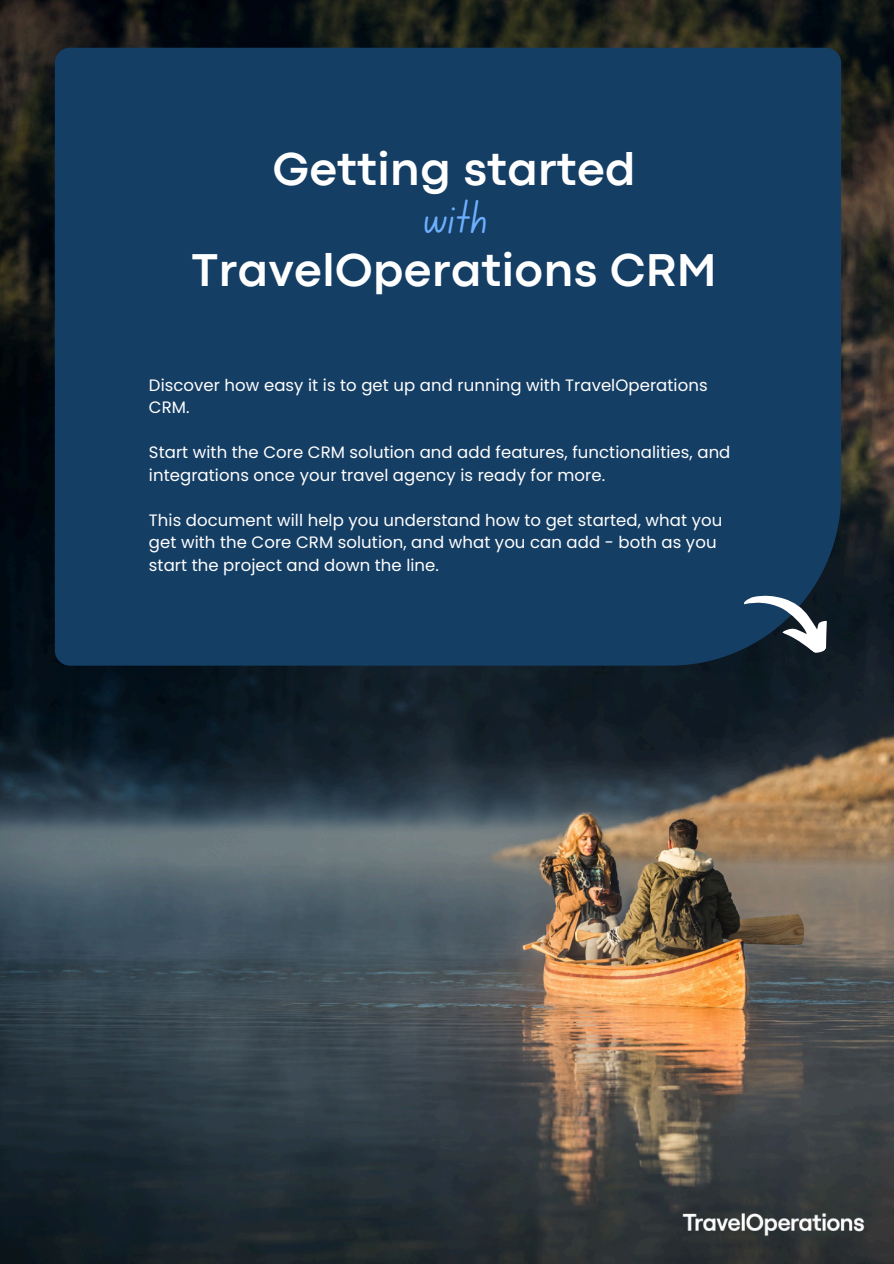
<style>
.page{position:relative;width:894px;height:1264px;background:#fff}
.page>*{position:absolute;margin:0;border:0;box-sizing:border-box;transform-origin:0 0}
.t1{font:700 48px "Codec Pro";letter-spacing:.01em;color:#fff}
.t2{font:48px "Canva School Font";color:#6eb0ff}
.t3{font:16.5px/22.5px "Poppins";letter-spacing:.005em;color:#fff}
</style>
<div class="page">
<img style="left:0;top:0;width:893px;height:1263px">
<img style="left:662px;top:1197px;width:218px;height:47px">
<div style="left:55px;top:48px;width:785px;height:617px;background:#153e65"></div>
<svg style="left:740px;top:578px;width:98px;height:79px"></svg>
<h1 class="t1" style="left:273px;top:152px;width:364px">Getting started</h1>
<p class="t2" style="left:422px;top:196px;width:66px">with</p>
<h1 class="t1" style="left:191px;top:253px;width:526px">TravelOperations CRM</h1>
<h2 class="t3" style="left:149px;top:374px;width:560px">Discover how easy it is to get up and running with TravelOperations<br>CRM.</h2>
<p class="t3" style="left:149px;top:441px;width:583px">Start with the Core CRM solution and add features, functionalities, and integrations once your travel agency is ready for more.</p>
<p class="t3" style="left:149px;top:509px;width:574px">This document will help you understand how to get started, what you get with the Core CRM solution, and what you can add - both as you start the project and down the line.</p>
</div>
